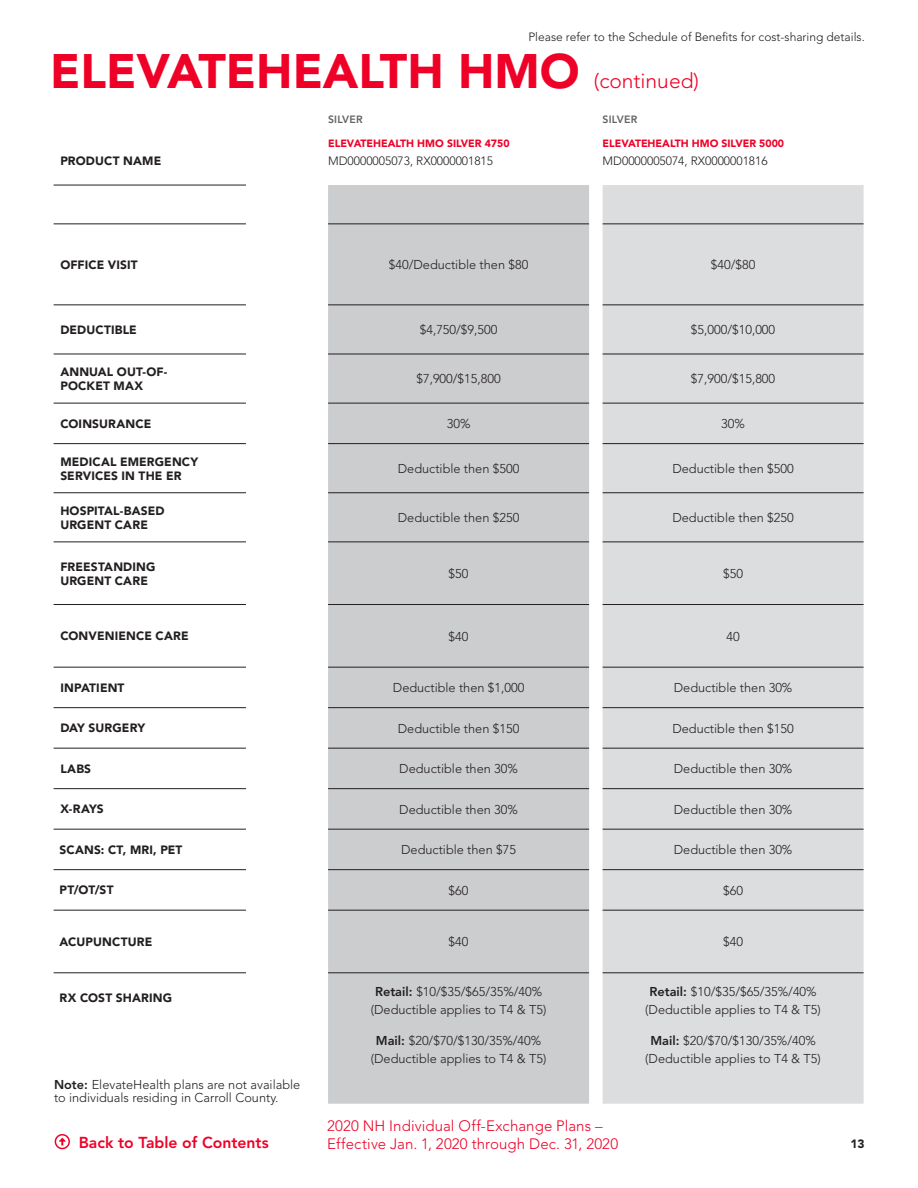
<style>
.page{position:relative;width:918px;height:1188px;background:#fff}
.page>*{position:absolute;margin:0;border:0;box-sizing:border-box;transform-origin:0 0}
.Quotation_Headline{font:900 48px "Avenir LT Std";color:#ef0027}
.Quotation_Headline-2{font:300 21px "Avenir LT Std";color:#ef0027}
.t1{font:800 15.75px "Avenir LT Std";color:#ef0027}
.Body_Copy{font:300 15px/18px "Avenir LT Std";letter-spacing:.005em;color:#ef0027}
.Product_Grid_Chart_T{font:300 12.75px "Avenir LT Std";color:#231f20}
.Product_Grid_Rx_Cost{font:300 12.75px/18px "Avenir LT Std";color:#231f20;text-align:center}
.Disclaimer_Copy_Foot{font:300 12.75px/13.5px "Avenir LT Std";color:#231f20}
.Body_Copy-2{font:900 12px/14.4px "Avenir LT Std";letter-spacing:.01em;color:#231f20}
.Disclaimer_Copy_Foot-2{font:300 12px "Avenir LT Std";color:#231f20}
._8_12_Small_Body{font:300 12px "Avenir LT Std";color:#231f20}
._8_12_Small_Body-2{font:900 10.5px "Avenir LT Std";color:#ef0027}
.Value_Proposition_Br{font:800 10.5px "Avenir LT Std";letter-spacing:.02em;color:#636366}
.s1{font-weight:800}
</style>
<div class="page">
<svg style="left:55px;top:1134px;width:15px;height:15px"></svg>
<div style="left:328px;top:185px;width:261px;height:919px;background:#cccdcf"></div>
<div style="left:603px;top:185px;width:261px;height:919px;background:#dcdddf"></div>
<hr style="left:328px;top:224px;width:261px;height:1px;background:#231f20">
<hr style="left:603px;top:224px;width:261px;height:1px;background:#231f20">
<hr style="left:328px;top:305px;width:261px;height:1px;background:#231f20">
<hr style="left:603px;top:305px;width:261px;height:1px;background:#231f20">
<hr style="left:328px;top:354px;width:261px;height:1px;background:#231f20">
<hr style="left:603px;top:354px;width:261px;height:1px;background:#231f20">
<hr style="left:328px;top:403px;width:261px;height:1px;background:#231f20">
<hr style="left:603px;top:403px;width:261px;height:1px;background:#231f20">
<hr style="left:328px;top:443px;width:261px;height:1px;background:#231f20">
<hr style="left:603px;top:443px;width:261px;height:1px;background:#231f20">
<hr style="left:328px;top:492px;width:261px;height:1px;background:#231f20">
<hr style="left:603px;top:492px;width:261px;height:1px;background:#231f20">
<hr style="left:328px;top:542px;width:261px;height:1px;background:#231f20">
<hr style="left:603px;top:542px;width:261px;height:1px;background:#231f20">
<hr style="left:328px;top:604px;width:261px;height:1px;background:#231f20">
<hr style="left:603px;top:604px;width:261px;height:1px;background:#231f20">
<hr style="left:328px;top:667px;width:261px;height:1px;background:#231f20">
<hr style="left:603px;top:667px;width:261px;height:1px;background:#231f20">
<hr style="left:328px;top:707px;width:261px;height:1px;background:#231f20">
<hr style="left:603px;top:707px;width:261px;height:1px;background:#231f20">
<hr style="left:328px;top:748px;width:261px;height:1px;background:#231f20">
<hr style="left:603px;top:748px;width:261px;height:1px;background:#231f20">
<hr style="left:328px;top:788px;width:261px;height:1px;background:#231f20">
<hr style="left:603px;top:788px;width:261px;height:1px;background:#231f20">
<hr style="left:328px;top:829px;width:261px;height:1px;background:#231f20">
<hr style="left:603px;top:829px;width:261px;height:1px;background:#231f20">
<hr style="left:328px;top:869px;width:261px;height:1px;background:#231f20">
<hr style="left:603px;top:869px;width:261px;height:1px;background:#231f20">
<hr style="left:328px;top:910px;width:261px;height:1px;background:#231f20">
<hr style="left:603px;top:910px;width:261px;height:1px;background:#231f20">
<hr style="left:328px;top:973px;width:261px;height:1px;background:#231f20">
<hr style="left:603px;top:973px;width:261px;height:1px;background:#231f20">
<hr style="left:54px;top:185px;width:192px;height:1px;background:#231f20">
<hr style="left:54px;top:223px;width:192px;height:1px;background:#231f20">
<hr style="left:54px;top:304px;width:192px;height:1px;background:#231f20">
<hr style="left:54px;top:354px;width:192px;height:1px;background:#231f20">
<hr style="left:54px;top:403px;width:192px;height:1px;background:#231f20">
<hr style="left:54px;top:443px;width:192px;height:1px;background:#231f20">
<hr style="left:54px;top:492px;width:192px;height:1px;background:#231f20">
<hr style="left:54px;top:542px;width:192px;height:1px;background:#231f20">
<hr style="left:54px;top:604px;width:192px;height:1px;background:#231f20">
<hr style="left:54px;top:667px;width:192px;height:1px;background:#231f20">
<hr style="left:54px;top:707px;width:192px;height:1px;background:#231f20">
<hr style="left:54px;top:748px;width:192px;height:1px;background:#231f20">
<hr style="left:54px;top:788px;width:192px;height:1px;background:#231f20">
<hr style="left:54px;top:829px;width:192px;height:1px;background:#231f20">
<hr style="left:54px;top:869px;width:192px;height:1px;background:#231f20">
<hr style="left:54px;top:910px;width:192px;height:1px;background:#231f20">
<hr style="left:54px;top:972px;width:192px;height:1px;background:#231f20">
<p class="Disclaimer_Copy_Foot-2" style="left:528px;top:30px;width:338px">Please refer to the Schedule of Benefits for cost-sharing details.</p>
<p class="Quotation_Headline" style="left:50px;top:42px;width:531px">ELEVATEHEALTH HMO</p>
<p class="Body_Copy-2" style="left:60px;top:153px;width:102px">PRODUCT NAME</p>
<p class="Value_Proposition_Br" style="left:328px;top:114px;width:36px">SILVER</p>
<p class="_8_12_Small_Body-2" style="left:328px;top:137px;width:183px">ELEVATEHEALTH HMO SILVER 4750</p>
<p class="_8_12_Small_Body" style="left:328px;top:154px;width:167px">MD0000005073, RX0000001815</p>
<p class="Quotation_Headline-2" style="left:594px;top:69px;width:107px">(continued)</p>
<p class="Value_Proposition_Br" style="left:603px;top:114px;width:36px">SILVER</p>
<p class="_8_12_Small_Body-2" style="left:603px;top:137px;width:183px">ELEVATEHEALTH HMO SILVER 5000</p>
<p class="_8_12_Small_Body" style="left:603px;top:154px;width:167px">MD0000005074, RX0000001816</p>
<p class="Body_Copy-2" style="left:60px;top:257px;width:79px">OFFICE VISIT</p>
<p class="Product_Grid_Chart_T" style="left:389px;top:257px;width:141px">$40/Deductible then $80</p>
<p class="Product_Grid_Chart_T" style="left:711px;top:257px;width:46px">$40/$80</p>
<p class="Body_Copy-2" style="left:60px;top:323px;width:78px">DEDUCTIBLE</p>
<p class="Product_Grid_Chart_T" style="left:420px;top:322px;width:79px">$4,750/$9,500</p>
<p class="Product_Grid_Chart_T" style="left:691px;top:322px;width:86px">$5,000/$10,000</p>
<p class="Body_Copy-2" style="left:60px;top:364px;width:109px">ANNUAL OUT-OF-<br>POCKET MAX</p>
<p class="Product_Grid_Chart_T" style="left:416px;top:371px;width:86px">$7,900/$15,800</p>
<p class="Product_Grid_Chart_T" style="left:691px;top:371px;width:86px">$7,900/$15,800</p>
<p class="Body_Copy-2" style="left:60px;top:416px;width:93px">COINSURANCE</p>
<p class="Product_Grid_Chart_T" style="left:447px;top:416px;width:25px">30%</p>
<p class="Product_Grid_Chart_T" style="left:721px;top:416px;width:25px">30%</p>
<p class="Body_Copy-2" style="left:60px;top:454px;width:139px">MEDICAL EMERGENCY<br>SERVICES IN THE ER</p>
<p class="Product_Grid_Chart_T" style="left:398px;top:461px;width:123px">Deductible then $500</p>
<p class="Product_Grid_Chart_T" style="left:672px;top:461px;width:123px">Deductible then $500</p>
<p class="Body_Copy-2" style="left:60px;top:503px;width:106px">HOSPITAL-BASED</p>
<p class="Body_Copy-2" style="left:60px;top:518px;width:89px">URGENT CARE</p>
<p class="Product_Grid_Chart_T" style="left:398px;top:510px;width:123px">Deductible then $250</p>
<p class="Product_Grid_Chart_T" style="left:672px;top:510px;width:123px">Deductible then $250</p>
<p class="Body_Copy-2" style="left:60px;top:559px;width:97px">FREESTANDING<br>URGENT CARE</p>
<p class="Product_Grid_Chart_T" style="left:449px;top:566px;width:21px">$50</p>
<p class="Product_Grid_Chart_T" style="left:723px;top:566px;width:21px">$50</p>
<p class="Body_Copy-2" style="left:60px;top:629px;width:130px">CONVENIENCE CARE</p>
<p class="Product_Grid_Chart_T" style="left:449px;top:629px;width:21px">$40</p>
<p class="Product_Grid_Chart_T" style="left:726px;top:629px;width:15px">40</p>
<p class="Body_Copy-2" style="left:60px;top:681px;width:66px">INPATIENT</p>
<p class="Product_Grid_Chart_T" style="left:393px;top:680px;width:133px">Deductible then $1,000</p>
<p class="Product_Grid_Chart_T" style="left:674px;top:680px;width:120px">Deductible then 30%</p>
<p class="Body_Copy-2" style="left:60px;top:721px;width:86px">DAY SURGERY</p>
<p class="Product_Grid_Chart_T" style="left:398px;top:721px;width:123px">Deductible then $150</p>
<p class="Product_Grid_Chart_T" style="left:672px;top:721px;width:123px">Deductible then $150</p>
<p class="Body_Copy-2" style="left:60px;top:762px;width:32px">LABS</p>
<p class="Product_Grid_Chart_T" style="left:399px;top:761px;width:120px">Deductible then 30%</p>
<p class="Product_Grid_Chart_T" style="left:674px;top:761px;width:120px">Deductible then 30%</p>
<p class="Body_Copy-2" style="left:60px;top:802px;width:45px">X-RAYS</p>
<p class="Product_Grid_Chart_T" style="left:399px;top:802px;width:120px">Deductible then 30%</p>
<p class="Product_Grid_Chart_T" style="left:674px;top:802px;width:120px">Deductible then 30%</p>
<p class="Body_Copy-2" style="left:60px;top:843px;width:124px">SCANS: CT, MRI, PET</p>
<p class="Product_Grid_Chart_T" style="left:401px;top:842px;width:116px">Deductible then $75</p>
<p class="Product_Grid_Chart_T" style="left:674px;top:842px;width:120px">Deductible then 30%</p>
<p class="Body_Copy-2" style="left:60px;top:883px;width:56px">PT/OT/ST</p>
<p class="Product_Grid_Chart_T" style="left:449px;top:883px;width:21px">$60</p>
<p class="Product_Grid_Chart_T" style="left:723px;top:883px;width:21px">$60</p>
<p class="Body_Copy-2" style="left:60px;top:935px;width:94px">ACUPUNCTURE</p>
<p class="Product_Grid_Chart_T" style="left:449px;top:934px;width:21px">$40</p>
<p class="Product_Grid_Chart_T" style="left:723px;top:934px;width:21px">$40</p>
<p class="Body_Copy-2" style="left:60px;top:991px;width:114px">RX COST SHARING</p>
<p class="Product_Grid_Rx_Cost" style="left:371px;top:983px;width:177px"><span class="s1">Retail:</span> $10/$35/$65/35%/40% (Deductible applies to T4 &amp; T5)</p>
<p class="Product_Grid_Rx_Cost" style="left:371px;top:1032px;width:177px"><span class="s1">Mail:</span> $20/$70/$130/35%/40% (Deductible applies to T4 &amp; T5)</p>
<p class="Disclaimer_Copy_Foot" style="left:54px;top:1077px;width:248px"><span class="s1">Note:</span> ElevateHealth plans are not available to individuals residing in Carroll County.</p>
<p class="Product_Grid_Rx_Cost" style="left:645px;top:983px;width:177px"><span class="s1">Retail:</span> $10/$35/$65/35%/40% (Deductible applies to T4 &amp; T5)</p>
<p class="Product_Grid_Rx_Cost" style="left:645px;top:1032px;width:177px"><span class="s1">Mail:</span> $20/$70/$130/35%/40% (Deductible applies to T4 &amp; T5)</p>
<p class="Body_Copy" style="left:327px;top:1116px;width:292px">2020 NH Individual Off-Exchange Plans –<br>Effective Jan. 1, 2020 through Dec. 31, 2020</p>
<p class="t1" style="left:79px;top:1133px;width:191px">Back to Table of Contents</p>
<p class="Body_Copy-2" style="left:850px;top:1136px;width:16px">13</p>
</div>
